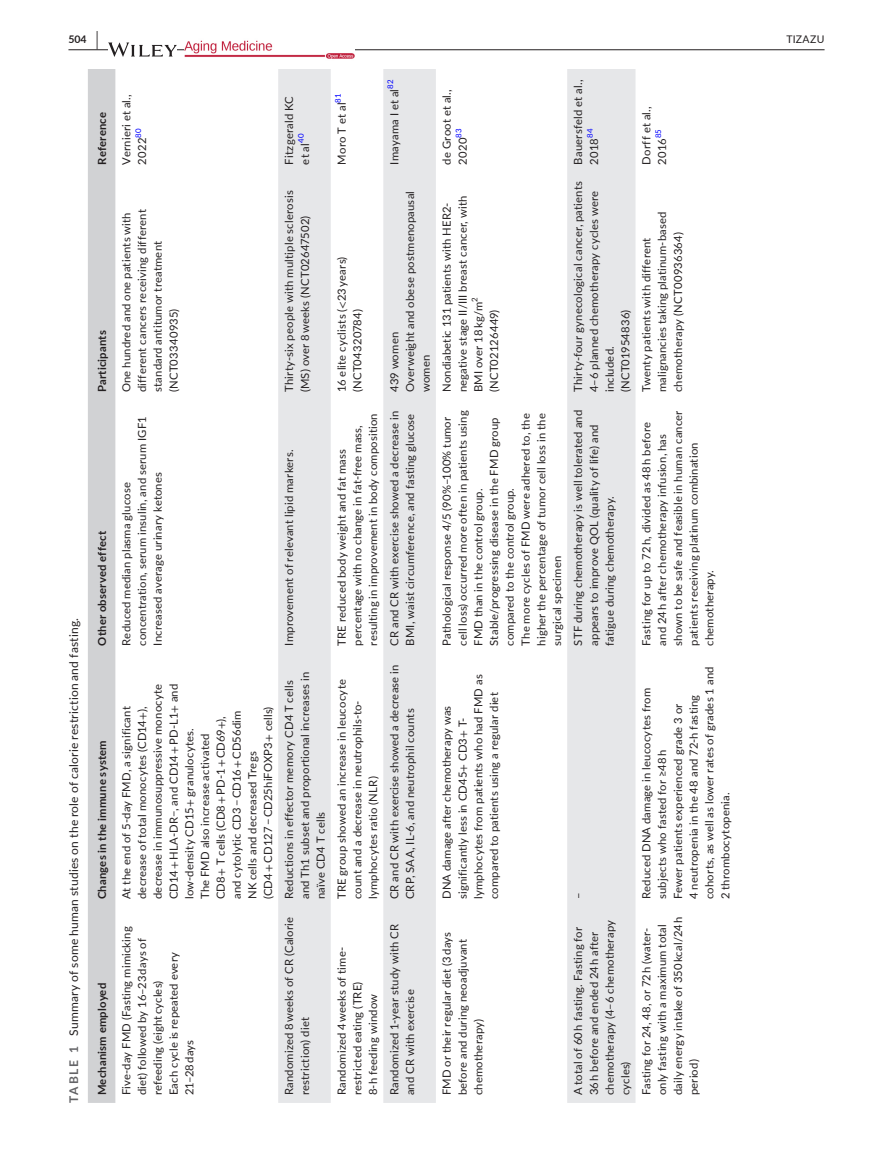
<style>
.page{position:relative;width:893px;height:1174px;background:#fff}
.page>*{position:absolute;margin:0;border:0;box-sizing:border-box;transform-origin:0 0}
.t1{font:12px "Lato";letter-spacing:.015em;color:#231f20}
.t2{font:11.25px/15.8px "Lato";letter-spacing:.015em;color:#231f20}
.t3{font:700 11.25px "Lato";letter-spacing:.02em;color:#231f20}
.t4{font:10.5px "Lato";letter-spacing:.02em;color:#231f20}
.t5{font:700 10.5px "Lato";color:#231f20}
.t6{font:7.8px "Lato";letter-spacing:.02em;color:#00f}
.t7{font:7.8px "Lato";color:#231f20}
.s1{font-size:19.5px}
.s2{font-weight:700;color:#636366}
.s3{font-family:"STIX"}
</style>
<div class="page">
<hr style="left:68px;top:49px;width:756px;height:1px;background:#231f20">
<svg style="left:108px;top:42px;width:69px;height:15px"></svg>
<img style="left:185px;top:40px;width:170px;height:19px">
<div style="left:88px;top:69px;width:27px;height:1033px;background:#d1d2d4"></div>
<svg style="left:278px;top:69px;width:357px;height:1033px"></svg>
<p class="t5" style="left:68px;top:31px;width:31px">504 <span class="s1">|</span></p>
<p class="t4" style="left:786px;top:31px;width:40px">TIZAZU</p>
<p class="t1" style="left:65px;top:1102px;width:486px;rotate:-90deg"><span class="s2">TABLE 1</span> Summary of some human studies on the role of calorie restriction and fasting.</p>
<p class="t3" style="left:94px;top:164px;width:54px;rotate:-90deg">Reference</p>
<p class="t3" style="left:94px;top:392px;width:64px;rotate:-90deg">Participants</p>
<p class="t3" style="left:94px;top:645px;width:116px;rotate:-90deg">Other observed effect</p>
<p class="t3" style="left:94px;top:899px;width:160px;rotate:-90deg">Changes in the immune system</p>
<p class="t3" style="left:94px;top:1095px;width:114px;rotate:-90deg">Mechanism employed</p>
<p class="t2" style="left:118px;top:164px;width:72px;rotate:-90deg">Vernieri et al.,<br>2022<sup>80</sup></p>
<p class="t2" style="left:281px;top:164px;width:70px;rotate:-90deg">Fitzgerald KC et al</p>
<p class="t6" style="left:296px;top:143px;width:11px;rotate:-90deg">40</p>
<p class="t6" style="left:332px;top:103px;width:11px;rotate:-90deg">81</p>
<p class="t2" style="left:333px;top:164px;width:63px;rotate:-90deg">Moro T et al</p>
<p class="t6" style="left:385px;top:89px;width:11px;rotate:-90deg">82</p>
<p class="t2" style="left:386px;top:164px;width:77px;rotate:-90deg">Imayama I et al</p>
<p class="t2" style="left:118px;top:392px;width:185px;rotate:-90deg">One hundred and one patients with different cancers receiving different standard antitumor treatment (NCT03340935)</p>
<p class="t2" style="left:118px;top:645px;width:231px;rotate:-90deg">Reduced median plasma glucose concentration, serum insulin, and serum IGF1<br>Increased average urinary ketones</p>
<p class="t2" style="left:281px;top:392px;width:203px;rotate:-90deg">Thirty-six people with multiple sclerosis (MS) over 8 weeks (NCT02647502)</p>
<p class="t2" style="left:281px;top:645px;width:198px;rotate:-90deg">Improvement of relevant lipid markers.</p>
<p class="t2" style="left:118px;top:899px;width:217px;rotate:-90deg">At the end of 5-day FMD, a significant decrease of total monocytes (CD14<span class="s3">+</span>), decrease in immunosuppressive monocyte CD14 <span class="s3">+</span> HLA-DR−, and CD14 <span class="s3">+</span> PD-L1<span class="s3">+</span> and low-density CD15<span class="s3">+</span> granulocytes.<br>The FMD also increase activated<br>CD8<span class="s3">+</span> T cells (CD8 <span class="s3">+</span> PD-1 <span class="s3">+</span> CD69<span class="s3">+</span>),<br>and cytolytic CD3 − CD16 <span class="s3">+</span> CD56dim<br>NK cells and decreased Tregs<br>(CD4 <span class="s3">+</span> CD127 − CD25hiFOXP3<span class="s3">+</span> cells)</p>
<p class="t2" style="left:118px;top:1095px;width:170px;rotate:-90deg">Five-day FMD (Fasting mimicking diet) followed by 16–23 days of refeeding (eight cycles)<br>Each cycle is repeated every<br>21–28 days</p>
<p class="t2" style="left:281px;top:899px;width:228px;rotate:-90deg">Reductions in effector memory CD4 T cells and Th1 subset and proportional increases in naïve CD4 T cells</p>
<p class="t2" style="left:281px;top:1095px;width:180px;rotate:-90deg">Randomized 8 weeks of CR (Calorie restriction) diet</p>
<p class="t2" style="left:333px;top:392px;width:137px;rotate:-90deg">16 elite cyclists (<span class="s3">&lt;</span>23 years) (NCT04320784)</p>
<p class="t2" style="left:333px;top:645px;width:234px;rotate:-90deg">TRE reduced body weight and fat mass percentage with no change in fat-free mass, resulting in improvement in body composition</p>
<p class="t2" style="left:333px;top:899px;width:221px;rotate:-90deg">TRE group showed an increase in leucocyte count and a decrease in neutrophils-to&shy;lymphocytes ratio (NLR)</p>
<p class="t2" style="left:333px;top:1095px;width:150px;rotate:-90deg">Randomized 4 weeks of time&shy;restricted eating (TRE)<br>8-h feeding window</p>
<p class="t2" style="left:386px;top:392px;width:203px;rotate:-90deg">439 women<br>Overweight and obese postmenopausal women</p>
<p class="t2" style="left:386px;top:645px;width:236px;rotate:-90deg">CR and CR with exercise showed a decrease in<br>BMI, waist circumference, and fasting glucose</p>
<p class="t2" style="left:386px;top:899px;width:236px;rotate:-90deg">CR and CR with exercise showed a decrease in<br>CRP, SAA, IL-6, and neutrophil counts</p>
<p class="t2" style="left:386px;top:1095px;width:173px;rotate:-90deg">Randomized 1-year study with CR and CR with exercise</p>
<p class="t2" style="left:438px;top:164px;width:77px;rotate:-90deg">de Groot et al.,<br>2020</p>
<p class="t6" style="left:453px;top:138px;width:11px;rotate:-90deg">83</p>
<p class="t2" style="left:438px;top:392px;width:198px;rotate:-90deg">Nondiabetic 131 patients with HER2- negative stage II/III breast cancer, with<br>BMI over 18 kg/m</p>
<p class="t7" style="left:469px;top:302px;width:6px;rotate:-90deg">2</p>
<p class="t2" style="left:486px;top:392px;width:84px;rotate:-90deg">(NCT02126449)</p>
<p class="t2" style="left:438px;top:645px;width:237px;rotate:-90deg">Pathological response 4/5 (90%–100% tumor cell loss) occurred more often in patients using FMD than in the control group.<br>Stable/progressing disease in the FMD group compared to the control group.<br>The more cycles of FMD were adhered to, the higher the percentage of tumor cell loss in the surgical specimen</p>
<p class="t2" style="left:438px;top:899px;width:226px;rotate:-90deg">DNA damage after chemotherapy was significantly less in CD45<span class="s3">+</span> CD3<span class="s3">+</span> T&shy;lymphocytes from patients who had FMD as compared to patients using a regular diet</p>
<p class="t2" style="left:438px;top:1095px;width:165px;rotate:-90deg">FMD or their regular diet (3 days before and during neoadjuvant chemotherapy)</p>
<p class="t2" style="left:570px;top:164px;width:86px;rotate:-90deg">Bauersfeld et al.,<br>2018</p>
<p class="t6" style="left:584px;top:138px;width:11px;rotate:-90deg">84</p>
<p class="t2" style="left:570px;top:392px;width:213px;rotate:-90deg">Thirty-four gynecological cancer, patients<br>4–6 planned chemotherapy cycles were included.<br>(NCT01954836)</p>
<p class="t2" style="left:570px;top:645px;width:237px;rotate:-90deg">STF during chemotherapy is well tolerated and appears to improve QOL (quality of life) and fatigue during chemotherapy.</p>
<p class="t2" style="left:570px;top:899px;width:8px;rotate:-90deg">–</p>
<p class="t2" style="left:570px;top:1095px;width:177px;rotate:-90deg">A total of 60 h fasting. Fasting for<br>36 h before and ended 24 h after chemotherapy (4–6 chemotherapy cycles)</p>
<p class="t2" style="left:638px;top:164px;width:60px;rotate:-90deg">Dorff et al.,<br>2016</p>
<p class="t6" style="left:653px;top:138px;width:11px;rotate:-90deg">85</p>
<p class="t2" style="left:638px;top:392px;width:182px;rotate:-90deg">Twenty patients with different malignancies taking platinum-based chemotherapy (NCT00936364)</p>
<p class="t2" style="left:638px;top:645px;width:237px;rotate:-90deg">Fasting for up to 72 h, divided as 48 h before and 24 h after chemotherapy infusion, has shown to be safe and feasible in human cancer patients receiving platinum combination chemotherapy.</p>
<p class="t2" style="left:638px;top:899px;width:234px;rotate:-90deg">Reduced DNA damage in leucocytes from subjects who fasted for ≥48 h<br>Fewer patients experienced grade 3 or<br>4 neutropenia in the 48 and 72-h fasting cohorts, as well as lower rates of grades 1 and 2 thrombocytopenia.</p>
<p class="t2" style="left:638px;top:1095px;width:180px;rotate:-90deg">Fasting for 24, 48, or 72 h (water&shy;only fasting with a maximum total daily energy intake of 350 kcal/24 h period)</p>
</div>
